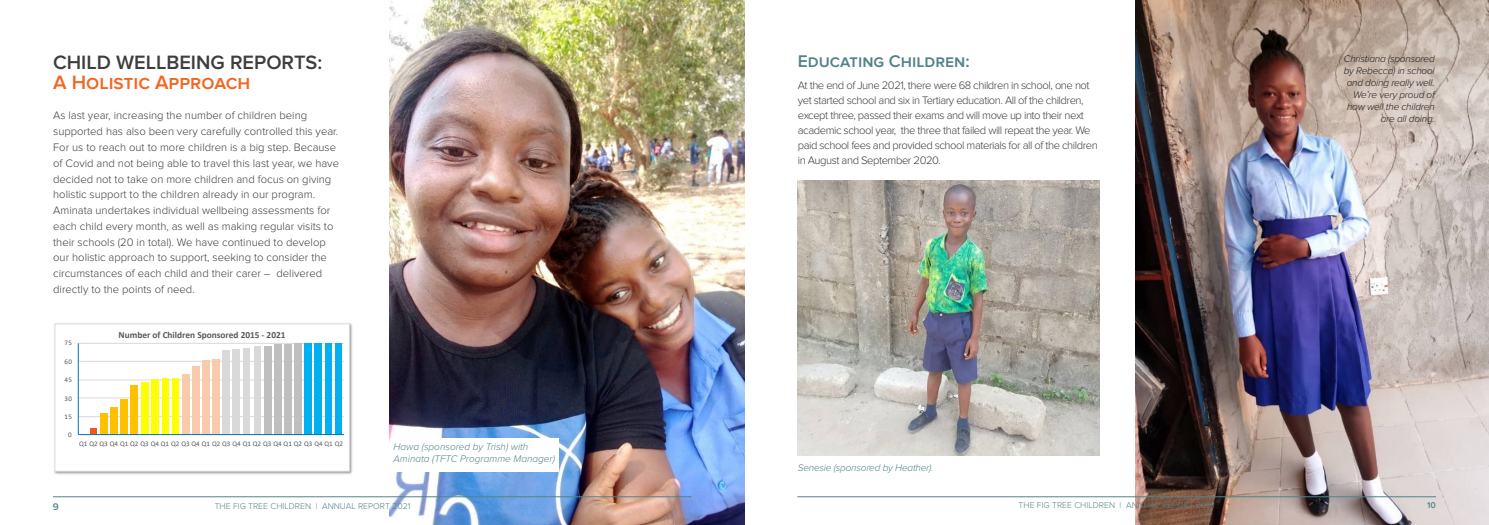
<style>
.page{position:relative;width:1489px;height:525px;background:#fff}
.page>*{position:absolute;margin:0;border:0;box-sizing:border-box;transform-origin:0 0}
.t1{font:600 20px/20.2px "Proxima Nova";color:#3e3e3f}
.t2{font:600 17.5px "Proxima Nova";color:#528389}
.t3{font:300 11.25px/15.8px "Proxima Nova";color:#3e3e3f}
.t4{font:300 11.25px/15px "Proxima Nova";letter-spacing:-.04em;color:#3e3e3f}
.t5{font:italic 300 10px/12px "Proxima Nova";letter-spacing:-.02em;color:#231f20;text-align:right}
.t6{font:italic 300 10px/12px "Proxima Nova";color:#528389}
.t7{font:italic 300 10px "Proxima Nova";letter-spacing:-.02em;color:#528389}
.t8{font:600 10px "Proxima Nova";color:#528389}
.t9{font:700 9.38px "Calibri";color:#595959}
.t10{font:300 8.75px "Proxima Nova";color:#528389}
.t11{font:600 8.75px "Proxima Nova";color:#528389}
.t12{font:7px "Calibri";letter-spacing:-.005em;color:#595959}
.s1{color:#f36621}
</style>
<div class="page">
<img style="left:390px;top:0;width:354px;height:524px">
<div style="left:390px;top:438px;width:168px;height:33px;background:#fff"></div>
<img style="left:54px;top:323px;width:299px;height:152px">
<div style="left:54px;top:323px;width:295px;height:147px;background:#fff"></div>
<hr style="left:78px;top:416px;width:266px;height:1px;background:#d9d9d9">
<hr style="left:78px;top:397px;width:266px;height:1px;background:#d9d9d9">
<hr style="left:78px;top:379px;width:266px;height:1px;background:#d9d9d9">
<hr style="left:78px;top:361px;width:266px;height:1px;background:#d9d9d9">
<hr style="left:78px;top:343px;width:266px;height:1px;background:#d9d9d9">
<div style="left:100px;top:413px;width:7px;height:21px;background:#ffc000"></div>
<div style="left:111px;top:407px;width:7px;height:27px;background:#ffc000"></div>
<div style="left:121px;top:399px;width:7px;height:35px;background:#ffc000"></div>
<div style="left:131px;top:385px;width:7px;height:49px;background:#ffc000"></div>
<div style="left:141px;top:382px;width:7px;height:52px;background:#ff0"></div>
<div style="left:151px;top:379px;width:7px;height:55px;background:#ff0"></div>
<div style="left:162px;top:378px;width:6px;height:56px;background:#ff0"></div>
<div style="left:172px;top:378px;width:6px;height:56px;background:#ff0"></div>
<div style="left:182px;top:374px;width:7px;height:60px;background:#f8cbad"></div>
<div style="left:192px;top:366px;width:7px;height:68px;background:#f8cbad"></div>
<div style="left:202px;top:360px;width:7px;height:74px;background:#f8cbad"></div>
<div style="left:213px;top:359px;width:7px;height:75px;background:#f8cbad"></div>
<div style="left:223px;top:350px;width:7px;height:84px;background:#d9d9d9"></div>
<div style="left:233px;top:349px;width:7px;height:85px;background:#d9d9d9"></div>
<div style="left:244px;top:348px;width:6px;height:86px;background:#d9d9d9"></div>
<div style="left:254px;top:346px;width:6px;height:88px;background:#d9d9d9"></div>
<div style="left:264px;top:346px;width:7px;height:88px;background:#bfbfbf"></div>
<div style="left:274px;top:344px;width:7px;height:90px;background:#bfbfbf"></div>
<div style="left:284px;top:344px;width:7px;height:90px;background:#bfbfbf"></div>
<div style="left:294px;top:343px;width:7px;height:91px;background:#bfbfbf"></div>
<div style="left:304px;top:343px;width:7px;height:91px;background:#00b0f0"></div>
<div style="left:315px;top:343px;width:7px;height:91px;background:#00b0f0"></div>
<div style="left:326px;top:343px;width:6px;height:91px;background:#00b0f0"></div>
<div style="left:336px;top:343px;width:6px;height:91px;background:#00b0f0"></div>
<div style="left:90px;top:428px;width:7px;height:6px;background:#f3571c"></div>
<hr style="left:78px;top:343px;width:1px;height:91px;background:#0070c0">
<hr style="left:78px;top:434px;width:266px;height:1px;background:#0070c0">
<div style="left:55px;top:323px;width:295px;height:148px;border:1px solid #d9d9d9"></div>
<img style="left:797px;top:180px;width:301px;height:275px">
<img style="left:1134px;top:0;width:354px;height:524px">
<hr style="left:797px;top:496px;width:638px;height:1px;background:#528389">
<hr style="left:53px;top:496px;width:638px;height:1px;background:#528389">
<p class="t1" style="left:53px;top:53px;width:270px">CHILD WELLBEING REPORTS:<br><span class="s1">A Holistic Approach</span></p>
<p class="t3" style="left:53px;top:108px;width:287px">As last year, increasing the number of children being supported has also been very carefully controlled this year.<br>For us to reach out to more children is a big step. Because of Covid and not being able to travel this last year, we have decided not to take on more children and focus on giving holistic support to the children already in our program.<br>Aminata undertakes individual wellbeing assessments for each child every month, as well as making regular visits to their schools (20 in total). We have continued to develop our holistic approach to support, seeking to consider the circumstances of each child and their carer – delivered directly to the points of need.</p>
<p class="t12" style="left:65px;top:338px;width:9px">75</p>
<p class="t12" style="left:65px;top:356px;width:9px">60</p>
<p class="t12" style="left:65px;top:374px;width:9px">45</p>
<p class="t12" style="left:65px;top:393px;width:9px">30</p>
<p class="t12" style="left:65px;top:411px;width:9px">15</p>
<p class="t12" style="left:68px;top:429px;width:5px">0</p>
<p class="t9" style="left:119px;top:327px;width:168px">Number of Children Sponsored 2015 - 2021</p>
<p class="t12" style="left:79px;top:438px;width:265px">Q1 Q2 Q3 Q4 Q1 Q2 Q3 Q4 Q1 Q2 Q3 Q4 Q1 Q2 Q3 Q4 Q1 Q2 Q3 Q4 Q1 Q2 Q3 Q4 Q1 Q2</p>
<p class="t6" style="left:393px;top:440px;width:163px">Hawa (sponsored by Trish) with<br>Aminata (TFTC Programme Manager)</p>
<p class="t2" style="left:797px;top:51px;width:173px">Educating Children:</p>
<p class="t4" style="left:797px;top:78px;width:301px">At the end of June 2021, there were 68 children in school, one not yet started school and six in Tertiary education. All of the children, except three, passed their exams and will move up into their next academic school year, the three that failed will repeat the year. We paid school fees and provided school materials for all of the children in August and September 2020.</p>
<p class="t7" style="left:797px;top:461px;width:137px">Senesie (sponsored by Heather).</p>
<p class="t5" style="left:1343px;top:53px;width:92px">Christiana (sponsored by Rebecca) in school and doing really well.<br>We’re very proud of how well the children are all doing.</p>
<p class="t8" style="left:53px;top:501px;width:8px">9</p>
<p class="t10" style="left:215px;top:501px;width:197px">THE FIG TREE CHILDREN | ANNUAL REPORT 2021</p>
<p class="t10" style="left:1018px;top:500px;width:197px">THE FIG TREE CHILDREN | ANNUAL REPORT 2021</p>
<p class="t11" style="left:1427px;top:500px;width:10px">10</p>
</div>
